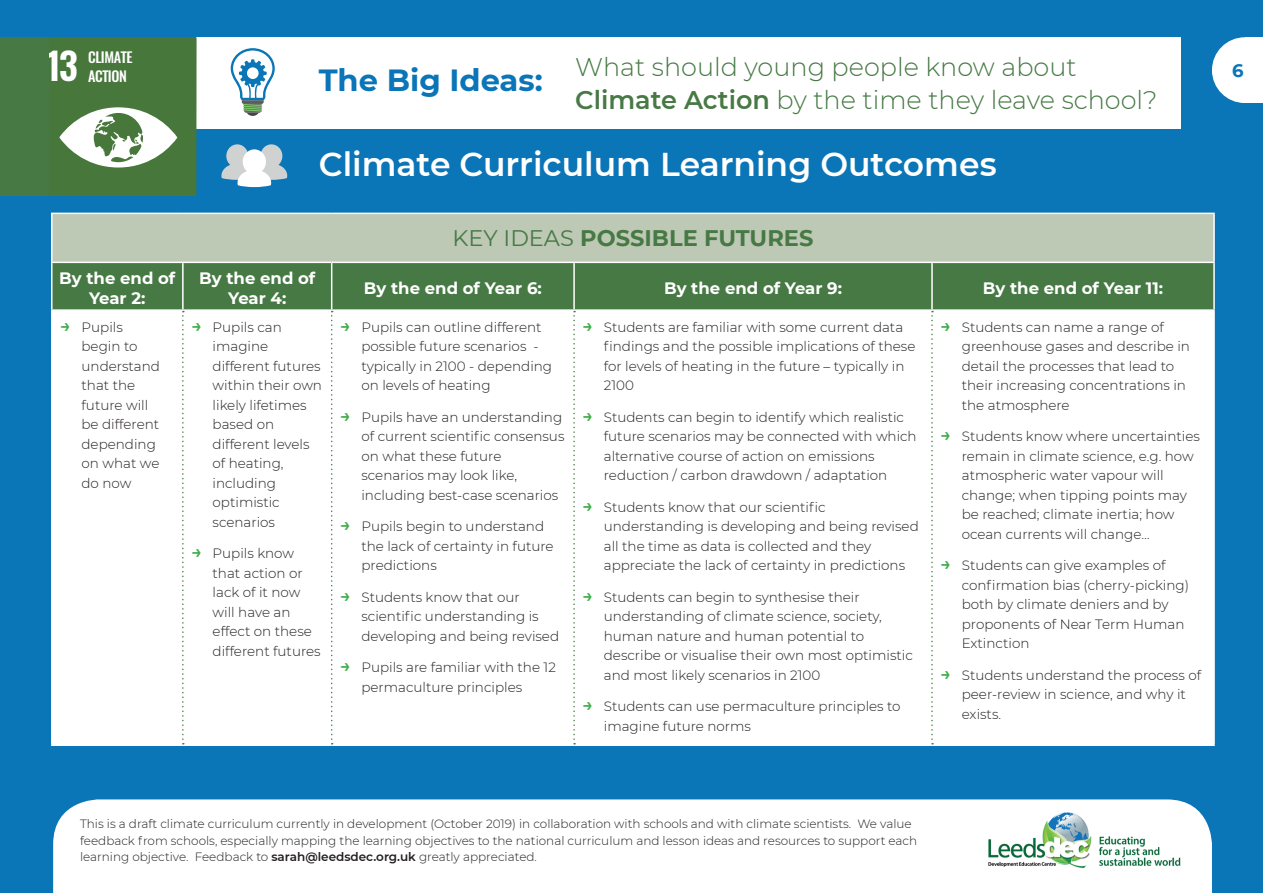
<style>
.page{position:relative;width:1263px;height:893px;background:#0a75b7}
.page>*{position:absolute;margin:0;border:0;box-sizing:border-box;transform-origin:0 0}
.t1{font:600 37.35px "Oswald";color:#fff}
.t2{font:600 33px "Montserrat";color:#fff}
.t3{font:700 30.6px "Montserrat";color:#0a75b7}
.t4{font:300 25.5px/33px "Montserrat";color:#467944}
.t5{font:700 22.5px "Montserrat";color:#467944}
.t6{font:700 18px "Montserrat";color:#0a75b7}
.t7{font:700 16.5px/19.8px "Montserrat";color:#fff;text-align:center}
.t8{font:500 14.25px/18.9px "Oswald";letter-spacing:-.03em;color:#fff}
.t9{font:300 13.5px/19.5px "Montserrat";color:#231f20}
.t10{font:300 12px/16.5px "Montserrat";color:#231f20}
.s1{font-weight:600}
.s2{font-weight:400}
.s3{font-weight:600;font-size:18px;color:#40ae49}
</style>
<div class="page">
<div style="left:197px;top:37px;width:984px;height:92px;background:#fff"></div>
<div style="left:53px;top:799px;width:1159px;height:94px;background:#fff"></div>
<div style="left:38px;top:37px;width:159px;height:159px;background:#48773c"></div>
<svg style="left:59px;top:107px;width:118px;height:61px"></svg>
<img style="left:980px;top:810px;width:206px;height:63px">
<svg style="left:221px;top:144px;width:66px;height:43px"></svg>
<div style="left:0;top:37px;width:48px;height:159px;background:#467944"></div>
<svg style="left:231px;top:48px;width:44px;height:68px"></svg>
<svg style="left:1212px;top:37px;width:33px;height:66px"></svg>
<div style="left:1245px;top:37px;width:18px;height:66px;background:#fff"></div>
<div style="left:52px;top:213px;width:1162px;height:49px;background:#bdc9b5"></div>
<div style="left:53px;top:263px;width:1160px;height:46px;background:#467944"></div>
<div style="left:53px;top:311px;width:1160px;height:433px;background:#fff"></div>
<hr style="left:51px;top:214px;width:2px;height:48px;background:#fff">
<hr style="left:51px;top:263px;width:2px;height:46px;background:#fff">
<hr style="left:182px;top:263px;width:2px;height:46px;background:#fff">
<hr style="left:331px;top:263px;width:1px;height:46px;background:#fff">
<hr style="left:573px;top:263px;width:2px;height:46px;background:#fff">
<hr style="left:931px;top:263px;width:2px;height:46px;background:#fff">
<hr style="left:51px;top:311px;width:2px;height:433px;background:#fff">
<hr style="left:1213px;top:311px;width:2px;height:433px;background:#fff">
<hr style="left:51px;top:744px;width:132px;height:2px;background:#fff">
<hr style="left:183px;top:744px;width:149px;height:2px;background:#fff">
<hr style="left:332px;top:744px;width:242px;height:2px;background:#fff">
<hr style="left:574px;top:744px;width:358px;height:2px;background:#fff">
<hr style="left:932px;top:744px;width:283px;height:2px;background:#fff">
<hr style="left:51px;top:213px;width:132px;height:1px;background:#fff">
<hr style="left:183px;top:213px;width:149px;height:1px;background:#fff">
<hr style="left:332px;top:213px;width:242px;height:1px;background:#fff">
<hr style="left:574px;top:213px;width:358px;height:1px;background:#fff">
<hr style="left:932px;top:213px;width:283px;height:1px;background:#fff">
<hr style="left:1213px;top:214px;width:2px;height:48px;background:#fff">
<hr style="left:51px;top:262px;width:132px;height:1px;background:#fff">
<hr style="left:183px;top:262px;width:149px;height:1px;background:#fff">
<hr style="left:332px;top:262px;width:242px;height:1px;background:#fff">
<hr style="left:574px;top:262px;width:358px;height:1px;background:#fff">
<hr style="left:932px;top:262px;width:283px;height:1px;background:#fff">
<hr style="left:1213px;top:263px;width:2px;height:46px;background:#fff">
<hr style="left:51px;top:309px;width:132px;height:2px;background:#fff">
<hr style="left:183px;top:309px;width:149px;height:2px;background:#fff">
<hr style="left:332px;top:309px;width:242px;height:2px;background:#fff">
<hr style="left:574px;top:309px;width:358px;height:2px;background:#fff">
<hr style="left:932px;top:309px;width:283px;height:2px;background:#fff">
<svg style="left:182px;top:311px;width:2px;height:433px"></svg>
<svg style="left:573px;top:311px;width:2px;height:433px"></svg>
<svg style="left:331px;top:311px;width:2px;height:433px"></svg>
<svg style="left:931px;top:311px;width:2px;height:433px"></svg>
<h1 class="t1" style="left:44px;top:40px;width:36px">13</h1>
<p class="t8" style="left:88px;top:48px;width:46px">CLIMATE<br>ACTION</p>
<h3 class="t4" style="left:575px;top:49px;width:584px">What should young people know about<br><span class="s1">Climate Action</span> by the time they leave school?</h3>
<h3 class="t3" style="left:319px;top:58px;width:225px">The Big Ideas:</h3>
<h3 class="t6" style="left:1232px;top:58px;width:13px">6</h3>
<h2 class="t2" style="left:319px;top:141px;width:679px">Climate Curriculum Learning Outcomes</h2>
<h3 class="t5" style="left:452px;top:222px;width:362px"><span class="s2">KEY IDEAS</span> POSSIBLE FUTURES</h3>
<p class="t7" style="left:59px;top:268px;width:118px">By the end of<br>Year 2:</p>
<p class="t7" style="left:199px;top:268px;width:118px">By the end of<br>Year 4:</p>
<p class="t7" style="left:364px;top:278px;width:179px">By the end of Year 6:</p>
<p class="t7" style="left:664px;top:278px;width:179px">By the end of Year 9:</p>
<p class="t7" style="left:983px;top:278px;width:182px">By the end of Year 11:</p>
<p class="t9" style="left:82px;top:317px;width:80px;text-indent:-21px"><span class="s3">→</span> Pupils begin to understand that the future will be different depending on what we do now</p>
<p class="t9" style="left:213px;top:317px;width:111px;text-indent:-21px"><span class="s3">→</span> Pupils can imagine different futures within their own likely lifetimes based on different levels of heating, including optimistic scenarios</p>
<p class="t9" style="left:213px;top:543px;width:110px;text-indent:-21px"><span class="s3">→</span> Pupils know that action or lack of it now will have an effect on these different futures</p>
<p class="t9" style="left:361px;top:317px;width:192px;text-indent:-21px"><span class="s3">→</span> Pupils can outline different possible future scenarios - typically in 2100 - depending on levels of heating</p>
<p class="t9" style="left:361px;top:407px;width:204px;text-indent:-21px"><span class="s3">→</span> Pupils have an understanding of current scientific consensus on what these future scenarios may look like, including best-case scenarios</p>
<p class="t9" style="left:361px;top:516px;width:194px;text-indent:-21px"><span class="s3">→</span> Pupils begin to understand the lack of certainty in future predictions</p>
<p class="t9" style="left:361px;top:587px;width:199px;text-indent:-21px"><span class="s3">→</span> Students know that our scientific understanding is developing and being revised</p>
<p class="t9" style="left:361px;top:657px;width:196px;text-indent:-21px"><span class="s3">→</span> Pupils are familiar with the 12 permaculture principles</p>
<p class="t9" style="left:604px;top:317px;width:313px;text-indent:-21px"><span class="s3">→</span> Students are familiar with some current data findings and the possible implications of these for levels of heating in the future – typically in 2100</p>
<p class="t9" style="left:604px;top:407px;width:314px;text-indent:-21px"><span class="s3">→</span> Students can begin to identify which realistic future scenarios may be connected with which alternative course of action on emissions reduction / carbon drawdown / adaptation</p>
<p class="t9" style="left:604px;top:497px;width:316px;text-indent:-21px"><span class="s3">→</span> Students know that our scientific understanding is developing and being revised all the time as data is collected and they appreciate the lack of certainty in predictions</p>
<p class="t9" style="left:604px;top:587px;width:311px;text-indent:-21px"><span class="s3">→</span> Students can begin to synthesise their understanding of climate science, society, human nature and human potential to describe or visualise their own most optimistic and most likely scenarios in 2100</p>
<p class="t9" style="left:604px;top:696px;width:298px;text-indent:-21px"><span class="s3">→</span> Students can use permaculture principles to imagine future norms</p>
<p class="t9" style="left:962px;top:317px;width:230px;text-indent:-21px"><span class="s3">→</span> Students can name a range of greenhouse gases and describe in detail the processes that lead to their increasing concentrations in the atmosphere</p>
<p class="t9" style="left:962px;top:426px;width:240px;text-indent:-21px"><span class="s3">→</span> Students know where uncertainties remain in climate science, e.g. how atmospheric water vapour will change; when tipping points may be reached; climate inertia; how ocean currents will change…</p>
<p class="t9" style="left:962px;top:555px;width:229px;text-indent:-21px"><span class="s3">→</span> Students can give examples of confirmation bias (cherry-picking) both by climate deniers and by proponents of Near Term Human<br>Extinction</p>
<p class="t9" style="left:962px;top:665px;width:241px;text-indent:-21px"><span class="s3">→</span> Students understand the process of peer-review in science, and why it exists.</p>
<p class="t10" style="left:80px;top:815px;width:839px">This is a draft climate curriculum currently in development (October 2019) in collaboration with schools and with climate scientists. We value feedback from schools, especially mapping the learning objectives to the national curriculum and lesson ideas and resources to support each learning objective. Feedback to <span class="s1">sarah@leedsdec.org.uk</span> greatly appreciated.</p>
</div>
